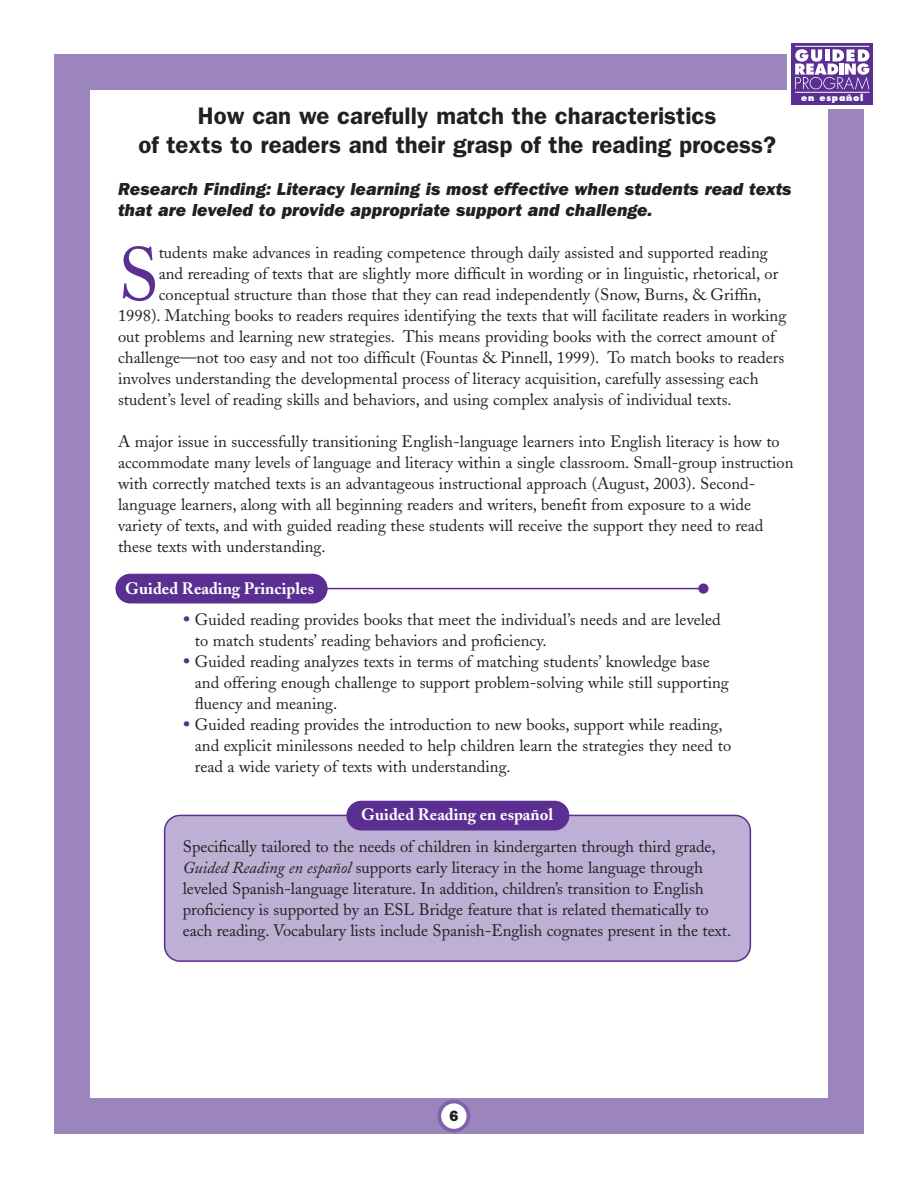
<style>
.page{position:relative;width:918px;height:1188px;background:#fff}
.page>*{position:absolute;margin:0;border:0;box-sizing:border-box;transform-origin:0 0}
.t1{font:74.55px "Adobe Caslon";color:#5b2e91}
.t2{font:600 24px/28.5px "Franklin Gothic";color:#231f20;text-align:center}
.t3{font:italic 800 18px/21px "Franklin Gothic";color:#231f20}
.t4{font:16.5px/21px "Adobe Caslon";color:#231f20}
.t5{font:700 16.5px "Adobe Caslon";color:#fff}
.t6{font:800 15px "Franklin Gothic";color:#231f20}
.t7{font:800 8.85px "Futura";letter-spacing:.085em;color:#fff}
.s1{font-size:22.5px;color:#5b2e91}
.s2{font-style:italic}
</style>
<div class="page">
<hr style="left:287px;top:588px;width:418px;height:1px;background:#5b2e91">
<div style="left:698px;top:583px;width:11px;height:11px;background:#5b2e91;border-radius:50%"></div>
<div style="left:115px;top:574px;width:213px;height:29px;background:#5b2e91;border-radius:15px"></div>
<div style="left:164px;top:815px;width:587px;height:147px;background:#beafd4"></div>
<div style="left:346px;top:801px;width:223px;height:30px;background:#5b2e91;border-radius:15px"></div>
<div style="left:54px;top:54px;width:810px;height:1080px;border:36px solid #9c85bd"></div>
<svg style="left:437px;top:1100px;width:33px;height:33px"></svg>
<div style="left:788px;top:34px;width:112px;height:75px;background:#fff"></div>
<div style="left:791px;top:43px;width:82px;height:62px;background:#5b2e91"></div>
<svg style="left:795px;top:49px;width:74px;height:41px"></svg>
<hr style="left:795px;top:46px;width:74px;height:1px;background:#fff">
<hr style="left:795px;top:92px;width:75px;height:1px;background:#fff">
<h2 class="t2" style="left:138px;top:104px;width:639px">How can we carefully match the characteristics<br>of texts to readers and their grasp of the reading process?</h2>
<p class="t3" style="left:118px;top:180px;width:675px">Research Finding: Literacy learning is most effective when students read texts that are leveled to provide appropriate support and challenge.</p>
<h1 class="t1" style="left:118px;top:245px;width:42px">S</h1>
<p class="t4" style="left:159px;top:244px;width:611px">tudents make advances in reading competence through daily assisted and supported reading</p>
<p class="t4" style="left:159px;top:265px;width:621px">and rereading of texts that are slightly more difficult in wording or in linguistic, rhetorical, or</p>
<p class="t4" style="left:159px;top:286px;width:604px">conceptual structure than those that they can read independently (Snow, Burns, &amp; Griffin,</p>
<p class="t4" style="left:118px;top:307px;width:670px">1998). Matching books to readers requires identifying the texts that will facilitate readers in working</p>
<p class="t4" style="left:118px;top:328px;width:659px">out problems and learning new strategies. This means providing books with the correct amount of</p>
<p class="t4" style="left:118px;top:349px;width:668px">challenge—not too easy and not too difficult (Fountas &amp; Pinnell, 1999). To match books to readers</p>
<p class="t4" style="left:118px;top:370px;width:642px">involves understanding the developmental process of literacy acquisition, carefully assessing each</p>
<p class="t4" style="left:118px;top:391px;width:615px">student’s level of reading skills and behaviors, and using complex analysis of individual texts.</p>
<p class="t4" style="left:118px;top:433px;width:677px">A major issue in successfully transitioning English-language learners into English literacy is how to accommodate many levels of language and literacy within a single classroom. Small-group instruction with correctly matched texts is an advantageous instructional approach (August, 2003). Second&shy;language learners, along with all beginning readers and writers, benefit from exposure to a wide variety of texts, and with guided reading these students will receive the support they need to read these texts with understanding.</p>
<p class="t5" style="left:125px;top:582px;width:190px">Guided Reading Principles</p>
<p class="t4" style="left:195px;top:611px;width:527px;text-indent:-12px"><span class="s1">•</span> Guided reading provides books that meet the individual’s needs and are leveled to match students’ reading behaviors and proficiency.</p>
<p class="t4" style="left:195px;top:653px;width:535px;text-indent:-12px"><span class="s1">•</span> Guided reading analyzes texts in terms of matching students’ knowledge base and offering enough challenge to support problem-solving while still supporting fluency and meaning.</p>
<p class="t4" style="left:195px;top:716px;width:538px;text-indent:-12px"><span class="s1">•</span> Guided reading provides the introduction to new books, support while reading, and explicit minilessons needed to help children learn the strategies they need to read a wide variety of texts with understanding.</p>
<p class="t5" style="left:361px;top:808px;width:194px">Guided Reading en español</p>
<p class="t4" style="left:183px;top:838px;width:550px">Specifically tailored to the needs of children in kindergarten through third grade, <span class="s2">Guided Reading en español</span> supports early literacy in the home language through leveled Spanish-language literature. In addition, children’s transition to English proficiency is supported by an ESL Bridge feature that is related thematically to each reading. Vocabulary lists include Spanish-English cognates present in the text.</p>
<p class="t7" style="left:801px;top:94px;width:64px">en español</p>
<p class="t6" style="left:449px;top:1111px;width:10px">6</p>
</div>
